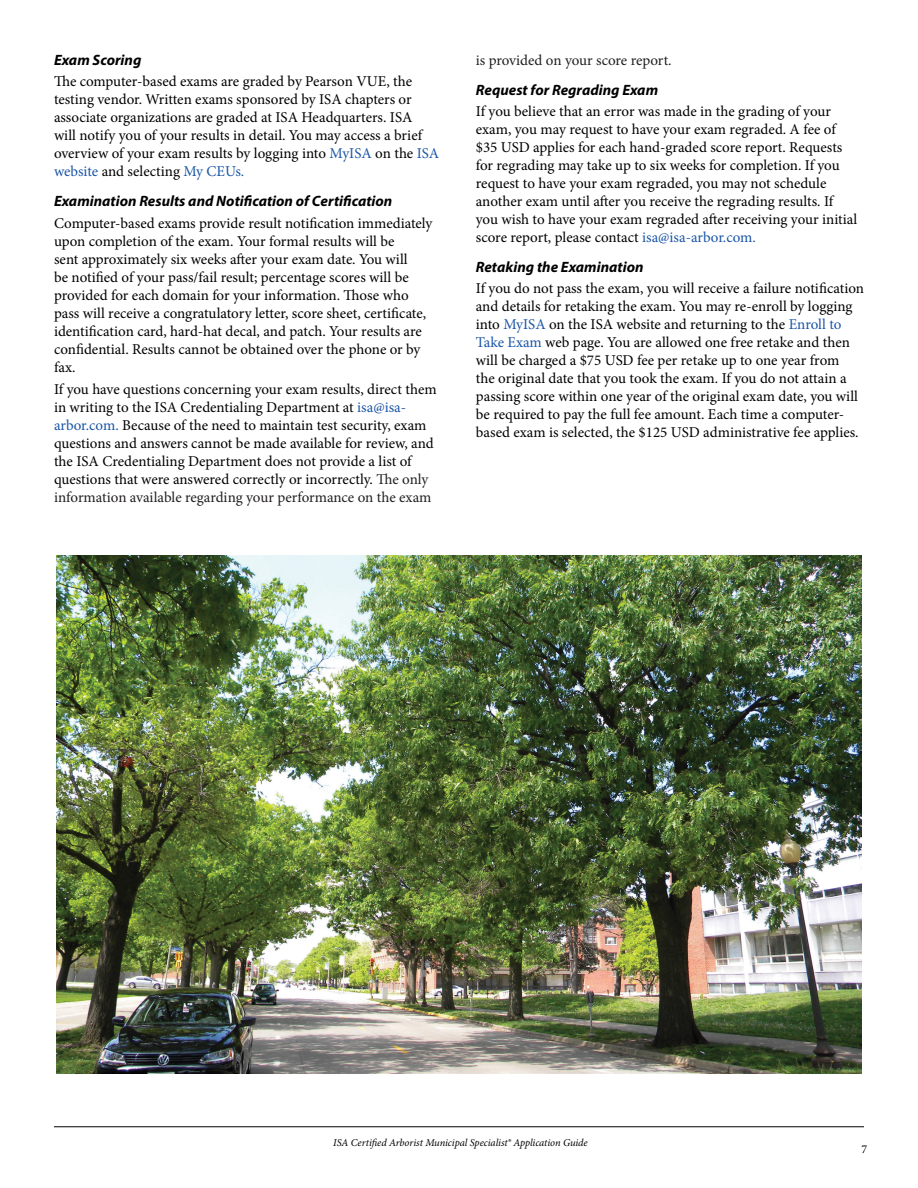
<style>
.page{position:relative;width:918px;height:1188px;background:#fff}
.page>*{position:absolute;margin:0;border:0;box-sizing:border-box;transform-origin:0 0}
.t1{font:15px/18px "Minion Pro";color:#000}
.t2{font:italic 700 15px "Myriad Pro";color:#000}
.t3{font:15px "Minion Pro";letter-spacing:-.005em;color:#221f1f}
.t4{font:12px "Minion Pro";color:#000}
.t5{font:italic 10.5px "Minion Pro";letter-spacing:-.01em;color:#000}
.s1{color:#1a55a6}
.s2{color:#221f1f}
</style>
<div class="page">
<hr style="left:54px;top:1127px;width:810px;height:1px;background:#000">
<img style="left:56px;top:556px;width:806px;height:518px">
<p class="t2" style="left:54px;top:50px;width:89px">Exam Scoring</p>
<p class="t1" style="left:54px;top:73px;width:387px">The computer-based exams are graded by Pearson VUE, the testing vendor. Written exams sponsored by ISA chapters or associate organizations are graded at ISA Headquarters. ISA<br>will notify you of your results in detail. You may access a brief overview of your exam results by logging into <span class="s1">MyISA</span> on the <span class="s1">ISA website</span> and selecting <span class="s1">My CEUs.</span></p>
<p class="t2" style="left:54px;top:192px;width:340px">Examination Results and Notification of Certification</p>
<p class="t1" style="left:54px;top:214px;width:380px">Computer-based exams provide result notification immediately upon completion of the exam. Your formal results will be<br>sent approximately six weeks after your exam date. You will<br>be notified of your pass/fail result; percentage scores will be provided for each domain for your information. Those who pass will receive a congratulatory letter, score sheet, certificate, identification card, hard-hat decal, and patch. Your results are confidential. Results cannot be obtained over the phone or by fax.</p>
<p class="t1" style="left:54px;top:380px;width:384px">If you have questions concerning your exam results, direct them in writing to the ISA Credentialing Department at <span class="s1">isa@isa&shy;arbor.com.</span> Because of the need to maintain test security, exam questions and answers cannot be made available for review, and the ISA Credentialing Department does not provide a list of questions that were answered correctly or incorrectly. <span class="s2">The only information available regarding your performance on the exam</span></p>
<p class="t3" style="left:476px;top:50px;width:197px">is provided on your score report.</p>
<p class="t2" style="left:476px;top:80px;width:184px">Request for Regrading Exam</p>
<p class="t1" style="left:476px;top:102px;width:383px">If you believe that an error was made in the grading of your exam, you may request to have your exam regraded. A fee of $35 USD applies for each hand-graded score report. Requests for regrading may take up to six weeks for completion. If you request to have your exam regraded, you may not schedule another exam until after you receive the regrading results. If you wish to have your exam regraded after receiving your initial score report, please contact <span class="s1">isa@isa-arbor.com.</span></p>
<p class="t2" style="left:476px;top:257px;width:169px">Retaking the Examination</p>
<p class="t1" style="left:476px;top:280px;width:390px">If you do not pass the exam, you will receive a failure notification and details for retaking the exam. You may re-enroll by logging into <span class="s1">MyISA</span> on the ISA website and returning to the <span class="s1">Enroll to Take Exam</span> web page. You are allowed one free retake and then will be charged a $75 USD fee per retake up to one year from<br>the original date that you took the exam. If you do not attain a passing score within one year of the original exam date, you will be required to pay the full fee amount. Each time a computer&shy;based exam is selected, the $125 USD administrative fee applies.</p>
<p class="t5" style="left:333px;top:1135px;width:256px">ISA Certified Arborist Municipal Specialist® Application Guide</p>
<p class="t4" style="left:861px;top:1141px;width:7px">7</p>
</div>
